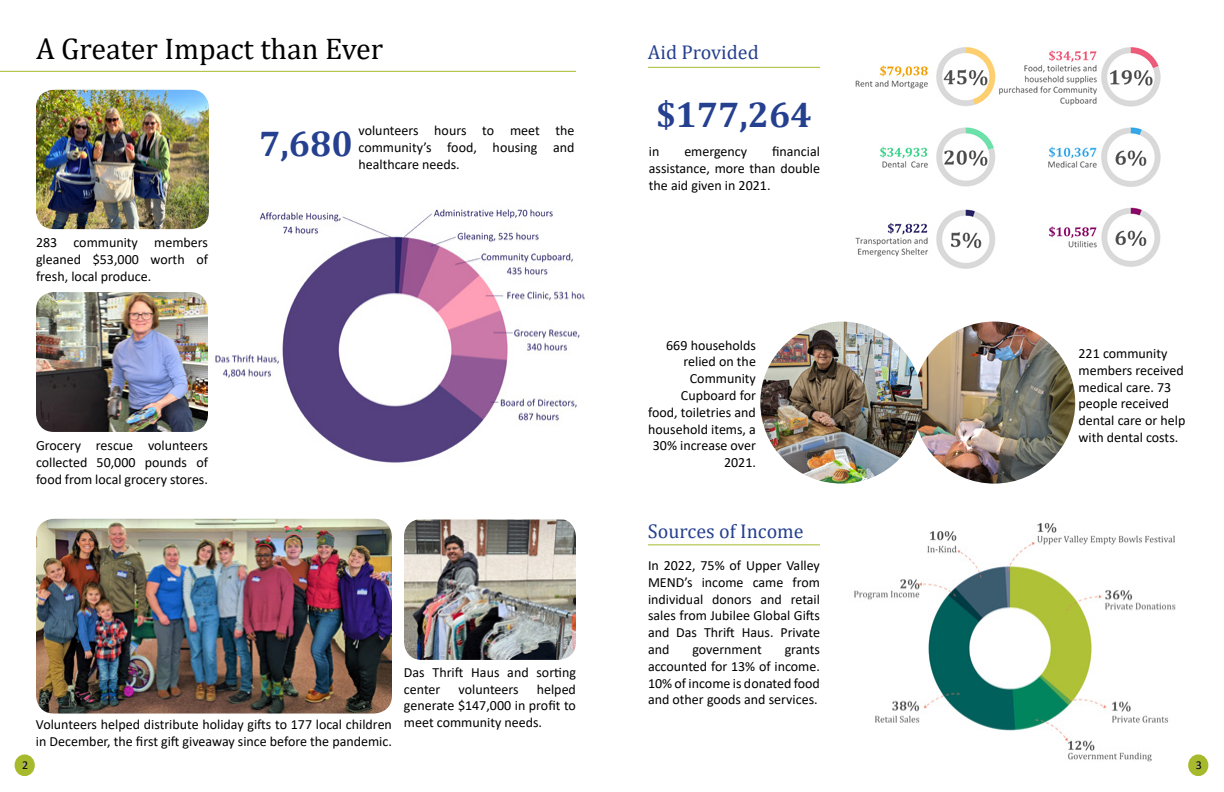
<style>
.page{position:relative;width:1224px;height:792px;background:#fff}
.page>*{position:absolute;margin:0;border:0;box-sizing:border-box;transform-origin:0 0}
.t1{font:700 36px "Cambria";color:#25408f}
.t2{font:30px "Cambria";color:#000}
.t3{font:20px "Cambria";color:#25408f}
.t4{font:14px/16.8px "Calibri";color:#000;text-align:justify}
.t5{font:12px "Calibri";color:#000}
</style>
<div class="page">
<img style="left:215px;top:209px;width:369px;height:254px">
<img style="left:913px;top:322px;width:162px;height:162px;border-radius:81px">
<img style="left:760px;top:322px;width:162px;height:162px;border-radius:81px">
<hr style="left:0;top:71px;width:576px;height:1px;background:#a7ba2d">
<img style="left:855px;top:46px;width:306px;height:223px">
<img style="left:36px;top:90px;width:173px;height:139px">
<img style="left:36px;top:292px;width:172px;height:140px">
<img style="left:36px;top:519px;width:356px;height:195px">
<img style="left:404px;top:520px;width:172px;height:140px">
<img style="left:854px;top:522px;width:322px;height:240px">
<hr style="left:648px;top:67px;width:172px;height:1px;background:#a7ba2d">
<hr style="left:648px;top:544px;width:172px;height:1px;background:#a7ba2d">
<div style="left:15px;top:754px;width:20px;height:22px;border:9px solid #a7ba2d;border-radius:50%"></div>
<div style="left:1188px;top:754px;width:20px;height:22px;border:9px solid #a7ba2d;border-radius:50%"></div>
<h2 class="t2" style="left:36px;top:31px;width:349px">A Greater Impact than Ever</h2>
<p class="t4" style="left:36px;top:234px;width:173px">283 community members gleaned $53,000 worth of fresh, local produce.</p>
<p class="t4" style="left:359px;top:122px;width:218px">volunteers hours to meet the community’s food, housing and healthcare needs.</p>
<h1 class="t1" style="left:259px;top:118px;width:95px">7,680</h1>
<p class="t4" style="left:36px;top:437px;width:174px">Grocery rescue volunteers collected 50,000 pounds of food from local grocery stores.</p>
<p class="t4" style="left:404px;top:663px;width:173px">Das Thrift Haus and sorting center</p>
<p class="t4" style="left:404px;top:680px;width:173px;text-align:right">helped<br>generate $147,000 in profit to</p>
<p class="t4" style="left:36px;top:716px;width:508px">Volunteers helped distribute holiday gifts to 177 local children meet community needs. in December, the first gift giveaway since before the pandemic.</p>
<p class="t4" style="left:459px;top:680px;width:61px">volunteers</p>
<h3 class="t3" style="left:648px;top:40px;width:112px">Aid Provided</h3>
<h1 class="t1" style="left:656px;top:89px;width:157px">$177,264</h1>
<p class="t4" style="left:649px;top:143px;width:173px;text-indent:123px">financial assistance, more than double the aid given in 2021.</p>
<p class="t4" style="left:649px;top:143px;width:12px">in</p>
<p class="t4" style="left:684px;top:143px;width:64px">emergency</p>
<p class="t4" style="left:648px;top:336px;width:109px;text-align:right">669 households relied on the<br>Community<br>Cupboard for food, toiletries and household items, a<br>30% increase over<br>2021.</p>
<h3 class="t3" style="left:648px;top:519px;width:157px">Sources of Income</h3>
<p class="t4" style="left:648px;top:557px;width:174px">In 2022, 75% of Upper Valley MEND’s income came from individual donors and retail sales from Jubilee Global Gifts and Das Thrift Haus. Private and</p>
<p class="t4" style="left:648px;top:641px;width:174px;text-indent:137px">grants accounted for 13% of income.<br>10% of income is donated food and other goods and services.</p>
<p class="t4" style="left:692px;top:641px;width:71px">government</p>
<p class="t4" style="left:1079px;top:345px;width:108px;text-align:left">221 community members received medical care. 73 people received dental care or help with dental costs.</p>
<p class="t5" style="left:22px;top:756px;width:8px">2</p>
<p class="t5" style="left:1196px;top:756px;width:8px">3</p>
</div>
